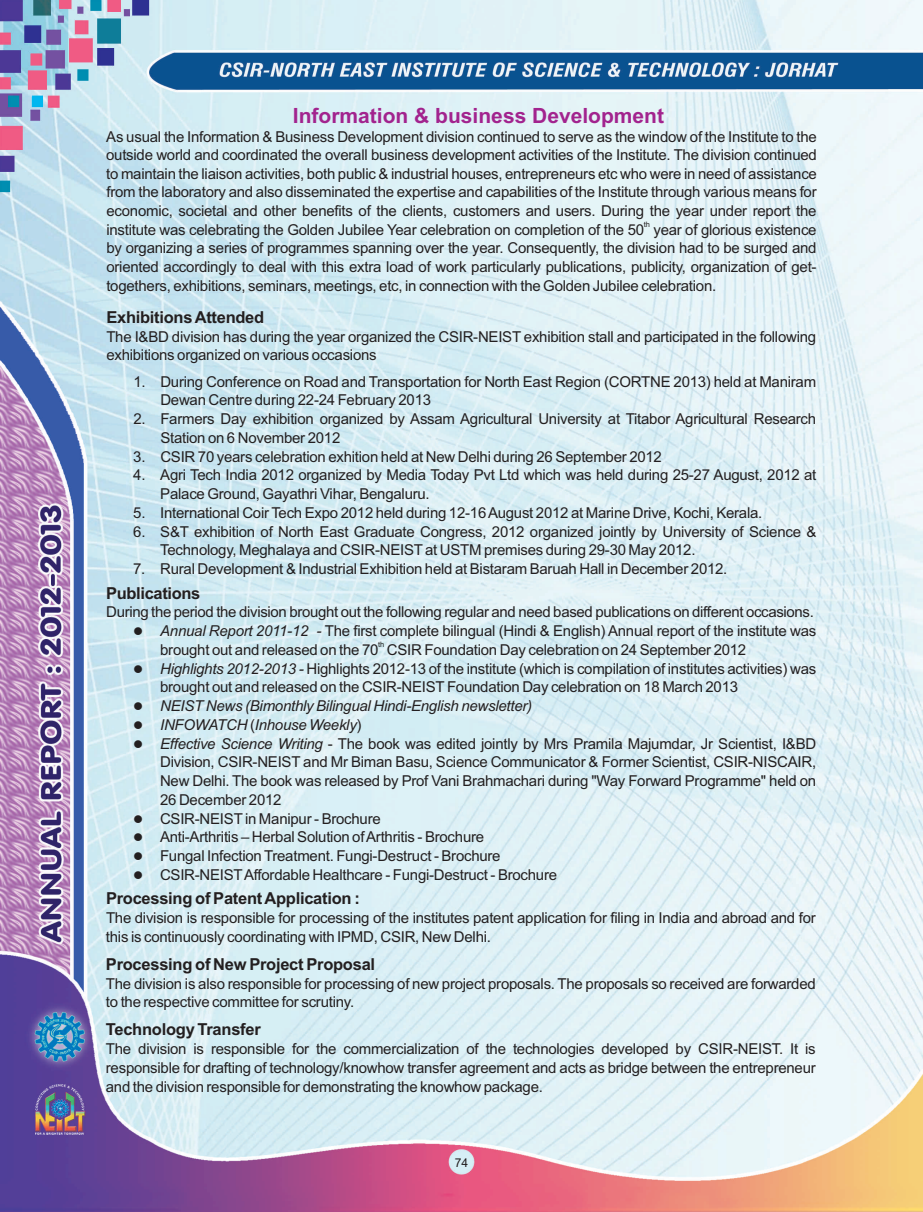
<style>
.page{position:relative;width:923px;height:1212px;background:#fff}
.page>*{position:absolute;margin:0;border:0;box-sizing:border-box;transform-origin:0 0}
.t1{font:700 21px "Arial";color:#a2238e}
.t2{font:700 16.5px "Arial";letter-spacing:-.015em;color:#231f20}
.t3{font:15px/18.8px "Arial";letter-spacing:-.015em;color:#231f20}
.t4{font:italic 15px "Arial";letter-spacing:-.015em;color:#231f20}
.t5{font:13.5px "Wingdings";color:#231f20}
.t6{font:12.15px "Arial";color:#231f20}
.t7{font:7.5px "Arial";color:#231f20}
.s1{font-style:italic}
</style>
<div class="page">
<img style="left:0;top:0;width:923px;height:1212px">
<h1 class="t1" style="left:293px;top:107px;width:373px">Information &amp; business Development</h1>
<p class="t3" style="left:106px;top:128px;width:712px;text-align:justify">As usual the Information &amp; Business Development division continued to serve as the window of the Institute to the outside world and coordinated the overall business development activities of the Institute. The division continued to maintain the liaison activities, both public &amp; industrial houses, entrepreneurs etc who were in need of assistance</p>
<p class="t3" style="left:106px;top:184px;width:711px">from the laboratory and also disseminated the expertise and capabilities of the Institute through various means for economic, societal and other benefits of the clients, customers and users. During the year under report the</p>
<p class="t7" style="left:644px;top:222px;width:8px">th</p>
<p class="t3" style="left:106px;top:221px;width:711px;text-align:justify">institute was celebrating the Golden Jubilee Year celebration on completion of the 50 year of glorious existence by organizing a series of programmes spanning over the year. Consequently, the division had to be surged and oriented accordingly to deal with this extra load of work particularly publications, publicity, organization of get&shy;togethers, exhibitions, seminars, meetings, etc, in connection with the Golden Jubilee celebration.</p>
<p class="t2" style="left:106px;top:311px;width:159px">Exhibitions Attended</p>
<p class="t3" style="left:106px;top:328px;width:711px">The I&amp;BD division has during the year organized the CSIR-NEIST exhibition stall and participated in the following exhibitions organized on various occasions</p>
<p class="t3" style="left:160px;top:373px;width:657px;text-indent:-27px">1. During Conference on Road and Transportation for North East Region (CORTNE 2013) held at Maniram<br>Dewan Centre during 22-24 February 2013</p>
<p class="t3" style="left:160px;top:411px;width:657px;text-indent:-27px">2. Farmers Day exhibition organized by Assam Agricultural University at Titabor Agricultural Research<br>Station on 6 November 2012</p>
<p class="t3" style="left:133px;top:448px;width:530px">3. CSIR 70 years celebration exhition held at New Delhi during 26 September 2012</p>
<p class="t3" style="left:160px;top:467px;width:657px;text-indent:-27px">4. Agri Tech India 2012 organized by Media Today Pvt Ltd which was held during 25-27 August, 2012 at<br>Palace Ground, Gayathri Vihar, Bengaluru.</p>
<p class="t3" style="left:133px;top:505px;width:630px">5. International Coir Tech Expo 2012 held during 12-16 August 2012 at Marine Drive, Kochi, Kerala.</p>
<p class="t3" style="left:160px;top:523px;width:657px;text-indent:-27px">6. S&amp;T exhibition of North East Graduate Congress, 2012 organized jointly by University of Science &amp;<br>Technology, Meghalaya and CSIR-NEIST at USTM premises during 29-30 May 2012.</p>
<p class="t3" style="left:133px;top:561px;width:596px">7. Rural Development &amp; Industrial Exhibition held at Bistaram Baruah Hall in December 2012.</p>
<p class="t2" style="left:106px;top:586px;width:96px">Publications</p>
<p class="t3" style="left:106px;top:604px;width:709px">During the period the division brought out the following regular and need based publications on different occasions.</p>
<p class="t5" style="left:133px;top:626px;width:62px">●</p>
<p class="t3" style="left:160px;top:623px;width:657px"><span class="s1">Annual Report 2011-12 -</span> The first complete bilingual (Hindi &amp; English) Annual report of the institute was</p>
<p class="t7" style="left:378px;top:642px;width:8px">th</p>
<p class="t5" style="left:133px;top:663px;width:62px">●</p>
<p class="t3" style="left:160px;top:641px;width:657px">brought out and released on the 70 CSIR Foundation Day celebration on 24 September 2012<br><span class="s1">Highlights 2012-2013 -</span> Highlights 2012-13 of the institute (which is compilation of institutes activities) was</p>
<p class="t3" style="left:160px;top:679px;width:579px">brought out and released on the CSIR-NEIST Foundation Day celebration on 18 March 2013</p>
<p class="t5" style="left:133px;top:701px;width:62px">●</p>
<p class="t4" style="left:160px;top:700px;width:373px">NEIST News (Bimonthly Bilingual Hindi-English newsletter)</p>
<p class="t5" style="left:133px;top:719px;width:62px">●</p>
<p class="t5" style="left:133px;top:738px;width:62px">●</p>
<p class="t3" style="left:160px;top:716px;width:657px"><span class="s1">INFOWATCH</span> (<span class="s1">Inhouse Weekly</span>)<br><span class="s1">Effective Science Writing</span> - The book was edited jointly by Mrs Pramila Majumdar, Jr Scientist, I&amp;BD Division, CSIR-NEIST and Mr Biman Basu, Science Communicator &amp; Former Scientist, CSIR-NISCAIR, New Delhi. The book was released by Prof Vani Brahmachari during "Way Forward Programme" held on</p>
<p class="t3" style="left:160px;top:791px;width:123px">26 December 2012</p>
<p class="t5" style="left:133px;top:813px;width:62px">●</p>
<p class="t3" style="left:160px;top:810px;width:222px">CSIR-NEIST in Manipur - Brochure</p>
<p class="t5" style="left:133px;top:832px;width:62px">●</p>
<p class="t3" style="left:160px;top:829px;width:326px">Anti-Arthritis – Herbal Solution of Arthritis - Brochure</p>
<p class="t3" style="left:160px;top:848px;width:399px">Fungal Infection Treatment. Fungi-Destruct - Brochure<br>CSIR-NEISTAffordable Healthcare - Fungi-Destruct - Brochure</p>
<p class="t2" style="left:106px;top:892px;width:255px">Processing of Patent Application :</p>
<p class="t3" style="left:106px;top:910px;width:711px">The division is responsible for processing of the institutes patent application for filing in India and abroad and for this is continuously coordinating with IPMD, CSIR, New Delhi.</p>
<p class="t2" style="left:106px;top:958px;width:271px">Processing of New Project Proposal</p>
<p class="t3" style="left:106px;top:975px;width:711px">The division is also responsible for processing of new project proposals. The proposals so received are forwarded to the respective committee for scrutiny.</p>
<p class="t2" style="left:106px;top:1023px;width:156px">Technology Transfer</p>
<p class="t3" style="left:106px;top:1041px;width:711px;text-align:justify">The division is responsible for the commercialization of the technologies developed by CSIR-NEIST. It is responsible for drafting of technology/knowhow transfer agreement and acts as bridge between the entrepreneur and the division responsible for demonstrating the knowhow package.</p>
<p class="t5" style="left:133px;top:850px;width:62px">●</p>
<p class="t5" style="left:133px;top:869px;width:62px">●</p>
<p class="t6" style="left:455px;top:1158px;width:15px">74</p>
</div>
